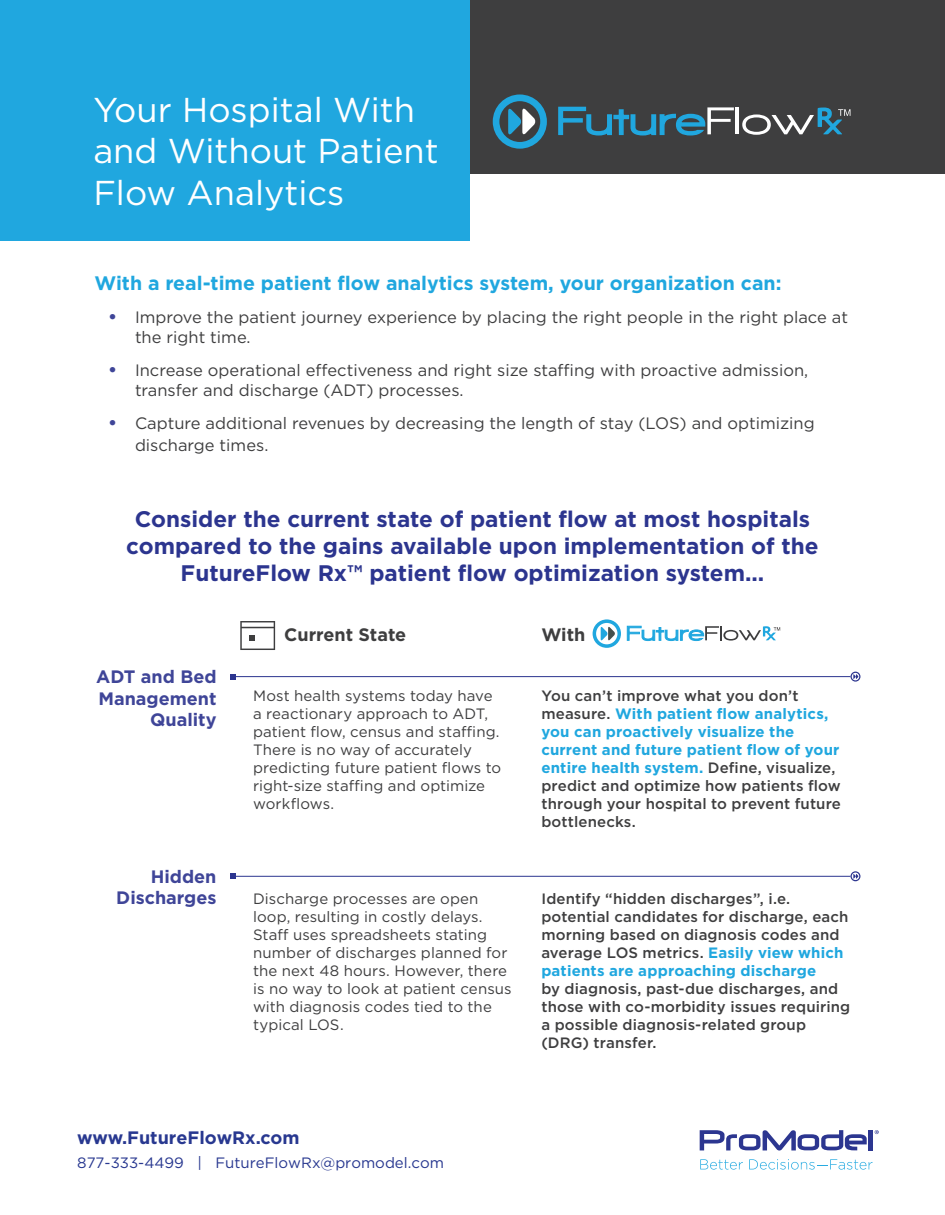
<style>
.page{position:relative;width:945px;height:1215px;background:#fff}
.page>*{position:absolute;margin:0;border:0;box-sizing:border-box;transform-origin:0 0}
.t1{font:34.5px/41.4px "Gotham";color:#fff}
.t2{font:700 22.5px/27px "Gotham";color:#2c358f;text-align:center}
.t3{font:700 19.5px "Gotham";color:#20a7df}
.t4{font:700 18px/21.6px "Gotham";color:#3f4598;text-align:right}
.t5{font:700 18px "Gotham";color:#283890}
.t6{font:700 18px "Gotham";color:#3e3e3f}
.t7{font:16.5px/19.8px "Gotham";color:#3e3e3f}
.t8{font:500 15px/18px "Gotham";letter-spacing:.01em;color:#3e3e3f}
.t9{font:15px/18px "Gotham";letter-spacing:.005em;color:#3e3e3f}
.t10{font:15px "Gotham";color:#283890}
.s1{font-weight:700;font-size:18px;color:#3f4598}
.s2{font-weight:700;color:#20a7df}
</style>
<div class="page">
<svg style="left:700px;top:1130px;width:167px;height:21px"></svg>
<div style="left:868px;top:1130px;width:5px;height:20px;background:#2c3690"></div>
<svg style="left:700px;top:1159px;width:43px;height:11px"></svg>
<svg style="left:749px;top:1159px;width:124px;height:11px"></svg>
<svg style="left:875px;top:1130px;width:4px;height:4px"></svg>
<div style="left:0;top:0;width:945px;height:174px;background:#3e3e3f"></div>
<div style="left:0;top:0;width:469px;height:240px;background:#20a7df"></div>
<svg style="left:593px;top:619px;width:28px;height:29px"></svg>
<svg style="left:627px;top:625px;width:153px;height:16px"></svg>
<svg style="left:240px;top:621px;width:35px;height:29px"></svg>
<svg style="left:558px;top:106px;width:176px;height:30px"></svg>
<hr style="left:736px;top:107px;width:3px;height:27px;background:#fff">
<svg style="left:493px;top:94px;width:54px;height:55px"></svg>
<svg style="left:742px;top:108px;width:108px;height:27px"></svg>
<hr style="left:235px;top:676px;width:615px;height:1px;background:#2c358f">
<svg style="left:851px;top:672px;width:9px;height:10px"></svg>
<svg style="left:231px;top:674px;width:5px;height:5px"></svg>
<hr style="left:233px;top:876px;width:617px;height:1px;background:#2c358f">
<svg style="left:851px;top:871px;width:9px;height:10px"></svg>
<svg style="left:231px;top:874px;width:5px;height:5px"></svg>
<p class="t1" style="left:93px;top:88px;width:347px">Your Hospital With and Without Patient<br>Flow Analytics</p>
<p class="t3" style="left:94px;top:270px;width:689px">With a real-time patient flow analytics system, your organization can:</p>
<p class="t7" style="left:135px;top:307px;width:715px;text-indent:-27px"><span class="s1">•</span> Improve the patient journey experience by placing the right people in the right place at the right time.</p>
<p class="t7" style="left:135px;top:360px;width:675px;text-indent:-27px"><span class="s1">•</span> Increase operational effectiveness and right size staffing with proactive admission, transfer and discharge (ADT) processes.</p>
<p class="t7" style="left:135px;top:412px;width:681px;line-height:21.6px;text-indent:-27px"><span class="s1">•</span> Capture additional revenues by decreasing the length of stay (LOS) and optimizing discharge times.</p>
<p class="t2" style="left:126px;top:505px;width:694px">Consider the current state of patient flow at most hospitals compared to the gains available upon implementation of the<br>FutureFlow Rx™ patient flow optimization system...</p>
<p class="t4" style="left:96px;top:666px;width:122px">ADT and Bed<br>Management<br>Quality</p>
<p class="t4" style="left:116px;top:865px;width:102px">Hidden<br>Discharges</p>
<p class="t6" style="left:284px;top:622px;width:124px">Current State</p>
<p class="t6" style="left:541px;top:622px;width:46px">With</p>
<p class="t9" style="left:253px;top:686px;width:250px">Most health systems today have a reactionary approach to ADT, patient flow, census and staffing.<br>There is no way of accurately predicting future patient flows to right-size staffing and optimize workflows.</p>
<p class="t8" style="left:541px;top:687px;width:301px">You can’t improve what you don’t measure. <span class="s2">With patient flow analytics, you can proactively visualize the current and future patient flow of your entire health system.</span> Define, visualize, predict and optimize how patients flow through your hospital to prevent future bottlenecks.</p>
<p class="t9" style="left:253px;top:889px;width:260px">Discharge processes are open loop, resulting in costly delays.<br>Staff uses spreadsheets stating number of discharges planned for the next 48 hours. However, there is no way to look at patient census with diagnosis codes tied to the typical LOS.</p>
<p class="t8" style="left:541px;top:889px;width:310px">Identify “hidden discharges”, i.e. potential candidates for discharge, each morning based on diagnosis codes and average LOS metrics. <span class="s2">Easily view which patients are approaching discharge<br></span>by diagnosis, past-due discharges, and those with co-morbidity issues requiring a possible diagnosis-related group (DRG) transfer.</p>
<p class="t5" style="left:77px;top:1126px;width:224px">www.FutureFlowRx.com</p>
<p class="t10" style="left:77px;top:1153px;width:368px">877-333-4499 | FutureFlowRx@promodel.com</p>
</div>
